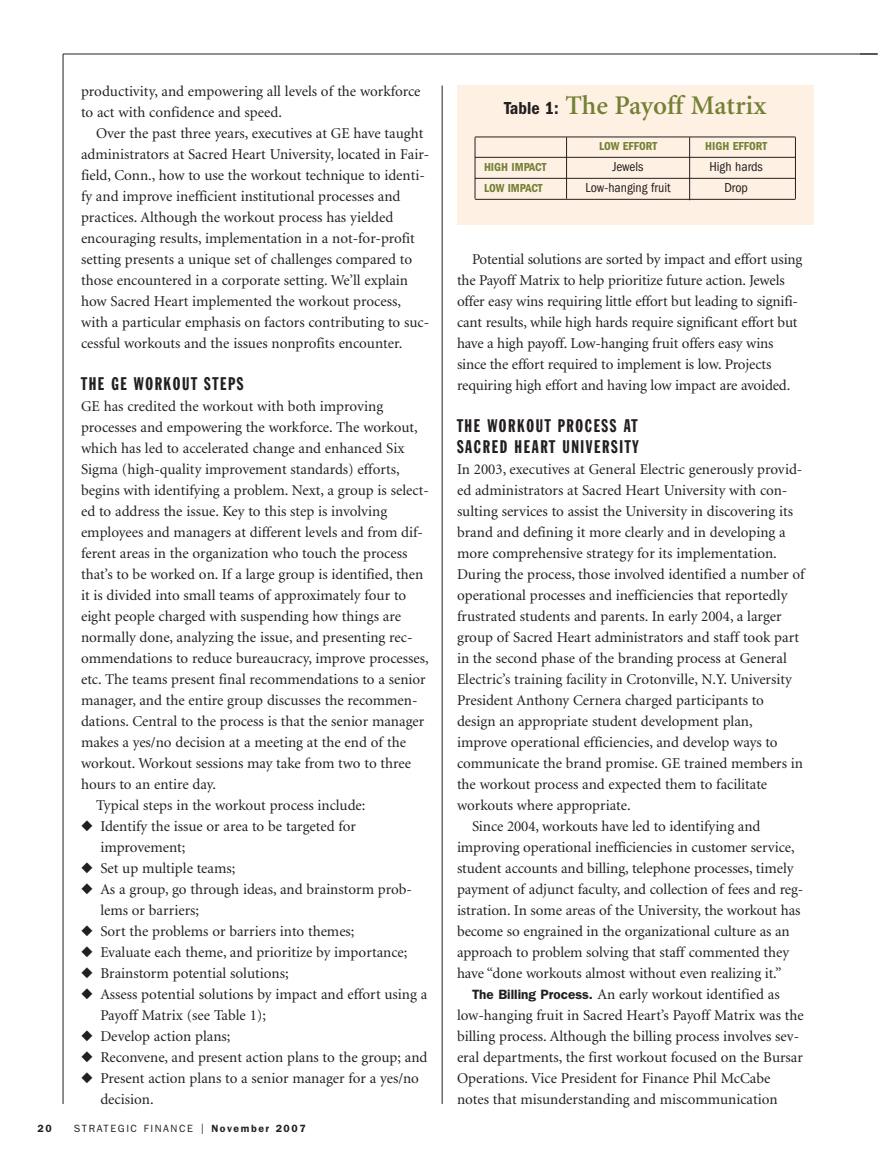
<style>
.page{position:relative;width:878px;height:1161px;background:#fff}
.page>*{position:absolute;margin:0;border:0;box-sizing:border-box;transform-origin:0 0}
.t1{font:600 27px "Minion";color:#748035}
.t2{font:18px/21px "Franklin Gothic Extra Cond";letter-spacing:.09em;color:#231f20}
.t3{font:15px/21px "Minion";color:#231f20}
.t4{font:condensed 13.5px "Franklin Gothic";color:#231f20}
.t5{font:600 condensed 12px "Franklin Gothic";color:#748035}
.t6{font:10.5px "Franklin Gothic";letter-spacing:.15em;color:#231f20}
.t7{font:600 10.5px "Franklin Gothic";color:#231f20}
.s1{font-size:15px}
.s2{font-weight:600}
.s3{font-family:"Franklin Gothic";font-stretch:condensed;font-size:18px;color:#231f20}
.s4{font-family:"Franklin Gothic";font-weight:600;font-size:13.5px}
</style>
<div class="page">
<hr style="left:63px;top:54px;width:814px;height:1px;background:#231f20">
<hr style="left:63px;top:54px;width:1px;height:1050px;background:#231f20">
<hr style="left:442px;top:85px;width:1px;height:1019px;background:#231f20">
<div style="left:457px;top:86px;width:356px;height:139px;background:#fef1e3"></div>
<hr style="left:475px;top:137px;width:320px;height:1px;background:#231f20">
<hr style="left:475px;top:157px;width:320px;height:1px;background:#231f20">
<hr style="left:475px;top:178px;width:320px;height:1px;background:#231f20">
<hr style="left:475px;top:199px;width:320px;height:1px;background:#231f20">
<hr style="left:474px;top:137px;width:1px;height:62px;background:#231f20">
<hr style="left:566px;top:137px;width:1px;height:62px;background:#231f20">
<hr style="left:689px;top:137px;width:1px;height:63px;background:#231f20">
<hr style="left:795px;top:137px;width:1px;height:62px;background:#231f20">
<p class="t3" style="left:81px;top:82px;width:341px">productivity, and empowering all levels of the workforce to act with confidence and speed.</p>
<p class="t3" style="left:81px;top:124px;width:350px;text-indent:15px">Over the past three years, executives at GE have taught administrators at Sacred Heart University, located in Fair&shy;field, Conn., how to use the workout technique to identi&shy;fy and improve inefficient institutional processes and practices. Although the workout process has yielded encouraging results, implementation in a not-for-profit setting presents a unique set of challenges compared to those encountered in a corporate setting. We’ll explain how Sacred Heart implemented the workout process, with a particular emphasis on factors contributing to suc&shy;cessful workouts and the issues nonprofits encounter.</p>
<p class="t2" style="left:81px;top:374px;width:164px">THE GE WORKOUT STEPS</p>
<p class="t3" style="left:81px;top:397px;width:303px">GE has credited the workout with both improving</p>
<p class="t3" style="left:81px;top:418px;width:338px">processes and empowering the workforce. The workout,</p>
<p class="t3" style="left:81px;top:439px;width:325px">which has led to accelerated change and enhanced Six</p>
<p class="t3" style="left:81px;top:460px;width:320px">Sigma (high-quality improvement standards) efforts,</p>
<p class="t3" style="left:81px;top:481px;width:349px">begins with identifying a problem. Next, a group is select-</p>
<p class="t3" style="left:81px;top:502px;width:307px">ed to address the issue. Key to this step is involving</p>
<p class="t3" style="left:81px;top:523px;width:343px">employees and managers at different levels and from dif-</p>
<p class="t3" style="left:81px;top:544px;width:328px">ferent areas in the organization who touch the process</p>
<p class="t3" style="left:81px;top:565px;width:344px">that’s to be worked on. If a large group is identified, then</p>
<p class="t3" style="left:81px;top:586px;width:327px">it is divided into small teams of approximately four to</p>
<p class="t3" style="left:81px;top:607px;width:321px">eight people charged with suspending how things are</p>
<p class="t3" style="left:81px;top:628px;width:333px">normally done, analyzing the issue, and presenting rec-</p>
<p class="t3" style="left:81px;top:649px;width:349px">ommendations to reduce bureaucracy, improve processes,</p>
<p class="t3" style="left:81px;top:670px;width:346px">etc. The teams present final recommendations to a senior</p>
<p class="t3" style="left:81px;top:691px;width:338px">manager, and the entire group discusses the recommen-</p>
<p class="t3" style="left:81px;top:712px;width:345px">dations. Central to the process is that the senior manager</p>
<p class="t3" style="left:81px;top:733px;width:326px">makes a yes/no decision at a meeting at the end of the</p>
<p class="t3" style="left:81px;top:754px;width:331px">workout. Workout sessions may take from two to three</p>
<p class="t3" style="left:81px;top:775px;width:137px">hours to an entire day.</p>
<p class="t3" style="left:96px;top:796px;width:271px">Typical steps in the workout process include:</p>
<p class="t3" style="left:100px;top:817px;width:257px;text-indent:-19px">◆ Identify the issue or area to be targeted for improvement;</p>
<p class="t3" style="left:81px;top:859px;width:156px">◆ Set up multiple teams;</p>
<p class="t3" style="left:100px;top:880px;width:313px;text-indent:-19px">◆ As a group, go through ideas, and brainstorm prob&shy;lems or barriers;</p>
<p class="t3" style="left:81px;top:922px;width:275px">◆ Sort the problems or barriers into themes;</p>
<p class="t3" style="left:81px;top:943px;width:328px">◆ Evaluate each theme, and prioritize by importance;</p>
<p class="t3" style="left:81px;top:964px;width:209px">◆ Brainstorm potential solutions;</p>
<p class="t3" style="left:100px;top:985px;width:328px;text-indent:-19px">◆ Assess potential solutions by impact and effort using a<br>Payoff Matrix (see Table 1);</p>
<p class="t3" style="left:81px;top:1027px;width:151px">◆ Develop action plans;</p>
<p class="t3" style="left:81px;top:1048px;width:348px">◆ Reconvene, and present action plans to the group; and</p>
<p class="t3" style="left:100px;top:1069px;width:320px;text-indent:-19px">◆ Present action plans to a senior manager for a yes/no decision.</p>
<p class="t7" style="left:38px;top:1125px;width:16px">20</p>
<p class="t6" style="left:74px;top:1125px;width:233px">STRATEGIC FINANCE <span class="s1">I</span> <span class="s2">November 2007</span></p>
<h1 class="t1" style="left:504px;top:95px;width:263px"><span class="s3">Table 1:</span> The Payoff Matrix</h1>
<p class="t5" style="left:599px;top:142px;width:59px">LOW EFFORT</p>
<p class="t5" style="left:705px;top:142px;width:63px">HIGH EFFORT</p>
<p class="t5" style="left:484px;top:163px;width:64px">HIGH IMPACT</p>
<p class="t4" style="left:612px;top:162px;width:32px">Jewels</p>
<p class="t4" style="left:709px;top:162px;width:55px">High hards</p>
<p class="t5" style="left:484px;top:184px;width:60px">LOW IMPACT</p>
<p class="t4" style="left:585px;top:183px;width:86px">Low-hanging fruit</p>
<p class="t4" style="left:724px;top:183px;width:25px">Drop</p>
<p class="t3" style="left:457px;top:250px;width:347px;text-indent:15px">Potential solutions are sorted by impact and effort using the Payoff Matrix to help prioritize future action. Jewels offer easy wins requiring little effort but leading to signifi&shy;cant results, while high hards require significant effort but have a high payoff. Low-hanging fruit offers easy wins since the effort required to implement is low. Projects requiring high effort and having low impact are avoided.</p>
<p class="t2" style="left:457px;top:416px;width:183px">THE WORKOUT PROCESS AT<br>SACRED HEART UNIVERSITY</p>
<p class="t3" style="left:457px;top:460px;width:347px">In 2003, executives at General Electric generously provid-</p>
<p class="t3" style="left:457px;top:481px;width:332px">ed administrators at Sacred Heart University with con-</p>
<p class="t3" style="left:457px;top:502px;width:337px">sulting services to assist the University in discovering its</p>
<p class="t3" style="left:457px;top:523px;width:330px">brand and defining it more clearly and in developing a</p>
<p class="t3" style="left:457px;top:544px;width:321px">more comprehensive strategy for its implementation.</p>
<p class="t3" style="left:457px;top:565px;width:349px">During the process, those involved identified a number of</p>
<p class="t3" style="left:457px;top:586px;width:332px">operational processes and inefficiencies that reportedly</p>
<p class="t3" style="left:457px;top:607px;width:326px">frustrated students and parents. In early 2004, a larger</p>
<p class="t3" style="left:457px;top:628px;width:343px">group of Sacred Heart administrators and staff took part</p>
<p class="t3" style="left:457px;top:649px;width:331px">in the second phase of the branding process at General</p>
<p class="t3" style="left:457px;top:670px;width:336px">Electric’s training facility in Crotonville, N.Y. University</p>
<p class="t3" style="left:457px;top:691px;width:308px">President Anthony Cernera charged participants to</p>
<p class="t3" style="left:457px;top:712px;width:297px">design an appropriate student development plan,</p>
<p class="t3" style="left:457px;top:733px;width:322px">improve operational efficiencies, and develop ways to</p>
<p class="t3" style="left:457px;top:754px;width:347px">communicate the brand promise. GE trained members in</p>
<p class="t3" style="left:457px;top:775px;width:312px">the workout process and expected them to facilitate</p>
<p class="t3" style="left:457px;top:796px;width:175px">workouts where appropriate.</p>
<p class="t3" style="left:472px;top:817px;width:290px">Since 2004, workouts have led to identifying and</p>
<p class="t3" style="left:457px;top:838px;width:339px">improving operational inefficiencies in customer service,</p>
<p class="t3" style="left:457px;top:859px;width:338px">student accounts and billing, telephone processes, timely</p>
<p class="t3" style="left:457px;top:880px;width:348px">payment of adjunct faculty, and collection of fees and reg-</p>
<p class="t3" style="left:457px;top:901px;width:345px">istration. In some areas of the University, the workout has</p>
<p class="t3" style="left:457px;top:922px;width:334px">become so engrained in the organizational culture as an</p>
<p class="t3" style="left:457px;top:943px;width:333px">approach to problem solving that staff commented they</p>
<p class="t3" style="left:457px;top:964px;width:326px">have “done workouts almost without even realizing it.”</p>
<p class="t3" style="left:472px;top:985px;width:309px"><span class="s4">The Billing Process.</span> An early workout identified as</p>
<p class="t3" style="left:457px;top:1006px;width:348px">low-hanging fruit in Sacred Heart’s Payoff Matrix was the</p>
<p class="t3" style="left:457px;top:1027px;width:344px">billing process. Although the billing process involves sev-</p>
<p class="t3" style="left:457px;top:1048px;width:347px">eral departments, the first workout focused on the Bursar</p>
<p class="t3" style="left:457px;top:1069px;width:315px">Operations. Vice President for Finance Phil McCabe</p>
<p class="t3" style="left:457px;top:1090px;width:322px">notes that misunderstanding and miscommunication</p>
</div>
